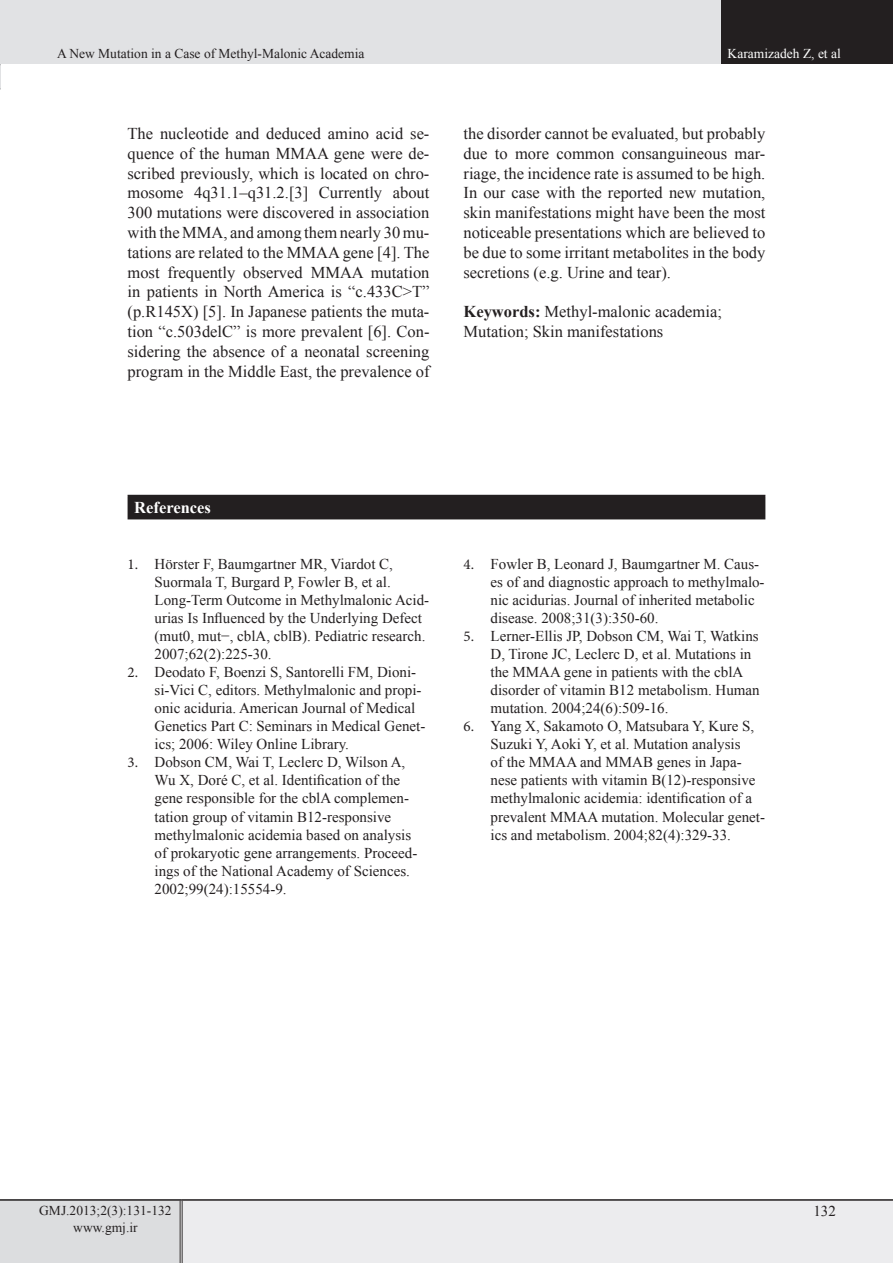
<style>
.page{position:relative;width:893px;height:1263px;background:#fff}
.page>*{position:absolute;margin:0;border:0;box-sizing:border-box;transform-origin:0 0}
.t1{font:16.5px/19.8px "Times New Roman";color:#231f20;text-align:justify}
.t2{font:700 16.5px "Times New Roman";color:#fff}
.t3{font:15px/18px "Times New Roman";color:#231f20}
.t4{font:13.5px/16.2px "Times New Roman";color:#231f20;text-align:center}
.t5{font:13.5px "Times New Roman";color:#fff}
.s1{font-weight:700}
.s2{font-family:"Minion Pro"}
</style>
<div class="page">
<svg style="left:0;top:64px;width:1px;height:26px"></svg>
<div style="left:128px;top:495px;width:637px;height:24px;background:#231f20"></div>
<div style="left:0;top:1200px;width:181px;height:63px;background:#dcdddf"></div>
<div style="left:181px;top:1200px;width:712px;height:63px;background:#ececee"></div>
<hr style="left:180px;top:1201px;width:3px;height:62px;background:#fff">
<hr style="left:180px;top:1201px;width:1px;height:62px;background:#231f20">
<hr style="left:182px;top:1201px;width:1px;height:62px;background:#231f20">
<hr style="left:0;top:1199px;width:181px;height:2px;background:#231f20">
<hr style="left:181px;top:1199px;width:712px;height:2px;background:#231f20">
<div style="left:0;top:0;width:722px;height:64px;background:#e1e2e4"></div>
<div style="left:722px;top:0;width:171px;height:64px;background:#231f20"></div>
<p class="t4" style="left:57px;top:45px;width:309px">A New Mutation in a Case of Methyl-Malonic Academia</p>
<p class="t5" style="left:728px;top:44px;width:115px">Karamizadeh Z, et al</p>
<p class="t1" style="left:128px;top:123px;width:303px">The nucleotide and deduced amino acid se&shy;quence of the human MMAA gene were de&shy;scribed previously, which is located on chro&shy;mosome 4q31.1–q31.2.[3] Currently about 300 mutations were discovered in association with the MMA, and among them nearly 30 mu&shy;tations are related to the MMAA gene [4]. The most frequently observed MMAA mutation in patients in North America is “c.433C&gt;T” (p.R145X) [5]. In Japanese patients the muta&shy;tion “c.503delC” is more prevalent [6]. Con&shy;sidering the absence of a neonatal screening program in the Middle East, the prevalence of</p>
<p class="t1" style="left:463px;top:123px;width:303px">the disorder cannot be evaluated, but probably due to more common consanguineous mar&shy;riage, the incidence rate is assumed to be high.<br>In our case with the reported new mutation, skin manifestations might have been the most noticeable presentations which are believed to be due to some irritant metabolites in the body secretions (e.g. Urine and tear).</p>
<p class="t1" style="left:463px;top:302px;width:260px"><span class="s1">Keywords:</span> Methyl-malonic academia;<br>Mutation; Skin manifestations</p>
<p class="t2" style="left:134px;top:496px;width:78px">References</p>
<p class="t3" style="left:155px;top:555px;width:276px;text-indent:-27px"><span class="s2">1.</span> Hörster F, Baumgartner MR, Viardot C, Suormala T, Burgard P, Fowler B, et al.<br>Long-Term Outcome in Methylmalonic Acid&shy;urias Is Influenced by the Underlying Defect (mut0, mut−, cblA, cblB). Pediatric research.<br>2007;62(2):225-30.</p>
<p class="t3" style="left:155px;top:663px;width:272px;text-indent:-27px"><span class="s2">2.</span> Deodato F, Boenzi S, Santorelli FM, Dioni&shy;si-Vici C, editors. Methylmalonic and propi&shy;onic aciduria. American Journal of Medical Genetics Part C: Seminars in Medical Genet&shy;ics; 2006: Wiley Online Library.</p>
<p class="t3" style="left:155px;top:753px;width:264px;text-indent:-27px"><span class="s2">3.</span> Dobson CM, Wai T, Leclerc D, Wilson A, Wu X, Doré C, et al. Identification of the gene responsible for the cblA complemen&shy;tation group of vitamin B12-responsive methylmalonic acidemia based on analysis of prokaryotic gene arrangements. Proceed&shy;ings of the National Academy of Sciences.<br>2002;99(24):15554-9.</p>
<p class="t3" style="left:490px;top:555px;width:276px;text-indent:-27px"><span class="s2">4.</span> Fowler B, Leonard J, Baumgartner M. Caus&shy;es of and diagnostic approach to methylmalo&shy;nic acidurias. Journal of inherited metabolic disease. 2008;31(3):350-60.</p>
<p class="t3" style="left:490px;top:627px;width:271px;text-indent:-27px"><span class="s2">5.</span> Lerner-Ellis JP, Dobson CM, Wai T, Watkins D, Tirone JC, Leclerc D, et al. Mutations in the MMAA gene in patients with the cblA disorder of vitamin B12 metabolism. Human mutation. 2004;24(6):509-16.</p>
<p class="t3" style="left:490px;top:717px;width:276px;text-indent:-27px"><span class="s2">6.</span> Yang X, Sakamoto O, Matsubara Y, Kure S, Suzuki Y, Aoki Y, et al. Mutation analysis<br>of the MMAA and MMAB genes in Japa&shy;nese patients with vitamin B(12)-responsive methylmalonic acidemia: identification of a prevalent MMAA mutation. Molecular genet&shy;ics and metabolism. 2004;82(4):329-33.</p>
<p class="t4" style="left:39px;top:1202px;width:134px">GMJ.2013;2(3):131-132 www.gmj.ir</p>
<p class="t3" style="left:813px;top:1202px;width:24px">132</p>
</div>
